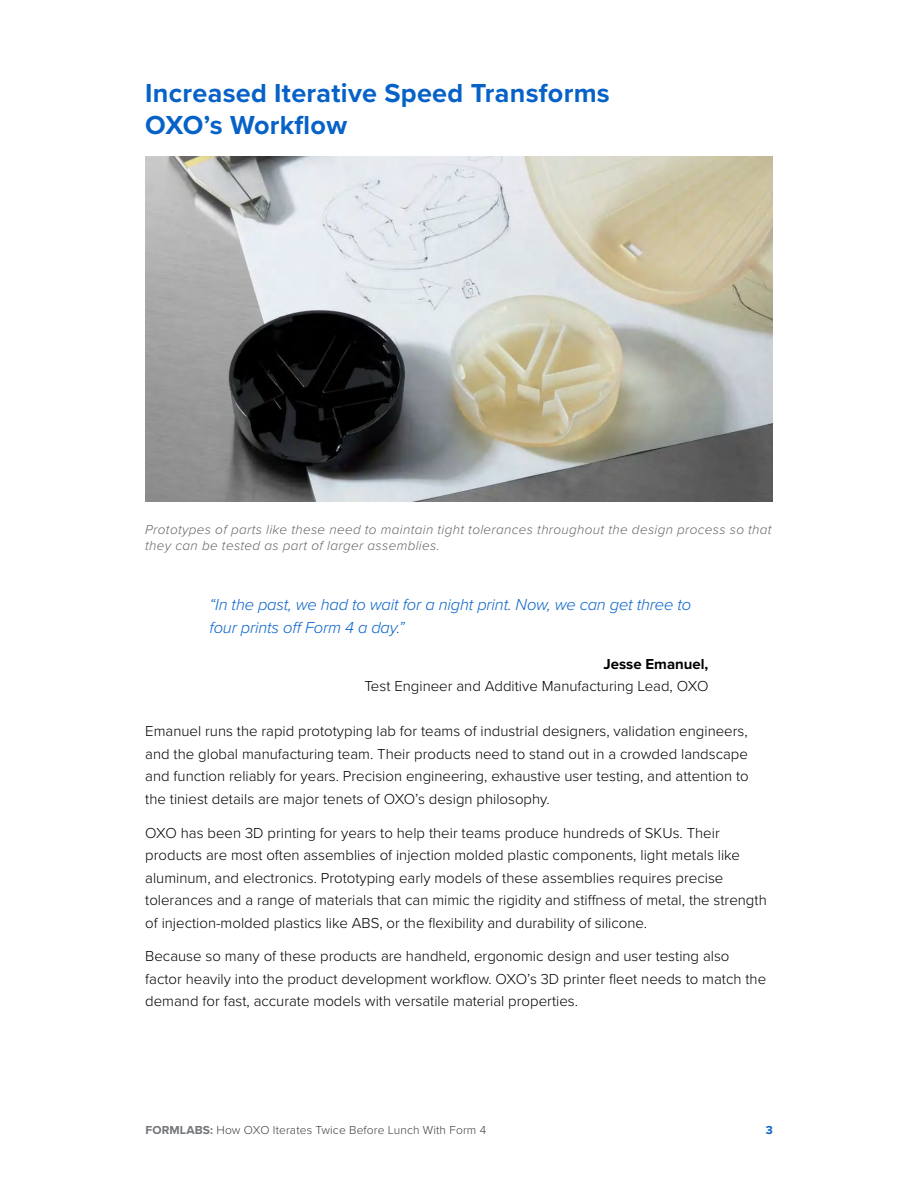
<style>
.page{position:relative;width:918px;height:1188px;background:#fff}
.page>*{position:absolute;margin:0;border:0;box-sizing:border-box;transform-origin:0 0}
.t1{font:700 27px/31.5px "Proxima Nova";letter-spacing:.01em;color:#0762c8}
.t2{font:italic 300 16.5px/22.5px "Proxima Nova";letter-spacing:-.01em;color:#0762c8}
.t3{font:300 15px/22.5px "Proxima Nova";color:#000}
.t4{font:700 15px "Proxima Nova";color:#000}
.t5{font:italic 300 13.5px/16.2px "Proxima Nova";letter-spacing:.025em;color:#63666a}
.t6{font:300 12px "Proxima Nova";letter-spacing:.01em;color:#414042}
.t7{font:700 12px "Proxima Nova";color:#0762c8}
.s1{font-weight:700;color:#727579}
</style>
<div class="page">
<img style="left:145px;top:157px;width:627px;height:344px">
<h1 class="t1" style="left:145px;top:77px;width:466px">Increased Iterative Speed Transforms<br>OXO’s Workflow</h1>
<p class="t5" style="left:145px;top:520px;width:628px">Prototypes of parts like these need to maintain tight tolerances throughout the design process so that they can be tested as part of larger assemblies.</p>
<p class="t2" style="left:210px;top:593px;width:483px">“In the past, we had to wait for a night print. Now, we can get three to four prints off Form 4 a day.”</p>
<p class="t4" style="left:603px;top:653px;width:106px">Jesse Emanuel,</p>
<p class="t3" style="left:364px;top:674px;width:346px">Test Engineer and Additive Manufacturing Lead, OXO</p>
<p class="t3" style="left:145px;top:719px;width:605px;text-align:justify">Emanuel runs the rapid prototyping lab for teams of industrial designers, validation engineers, and the global manufacturing team. Their products need to stand out in a crowded landscape and function reliably for years. Precision engineering, exhaustive user testing, and attention to the tiniest details are major tenets of OXO’s design philosophy.</p>
<p class="t3" style="left:145px;top:821px;width:623px">OXO has been 3D printing for years to help their teams produce hundreds of SKUs. Their products are most often assemblies of injection molded plastic components, light metals like aluminum, and electronics. Prototyping early models of these assemblies requires precise tolerances and a range of materials that can mimic the rigidity and stiffness of metal, the strength of injection-molded plastics like ABS, or the flexibility and durability of silicone.</p>
<p class="t3" style="left:145px;top:944px;width:622px">Because so many of these products are handheld, ergonomic design and user testing also factor heavily into the product development workflow. OXO’s 3D printer fleet needs to match the demand for fast, accurate models with versatile material properties.</p>
<p class="t6" style="left:146px;top:1122px;width:342px"><span class="s1">FORMLABS:</span> How OXO Iterates Twice Before Lunch With Form 4</p>
<p class="t7" style="left:766px;top:1122px;width:9px">3</p>
</div>
